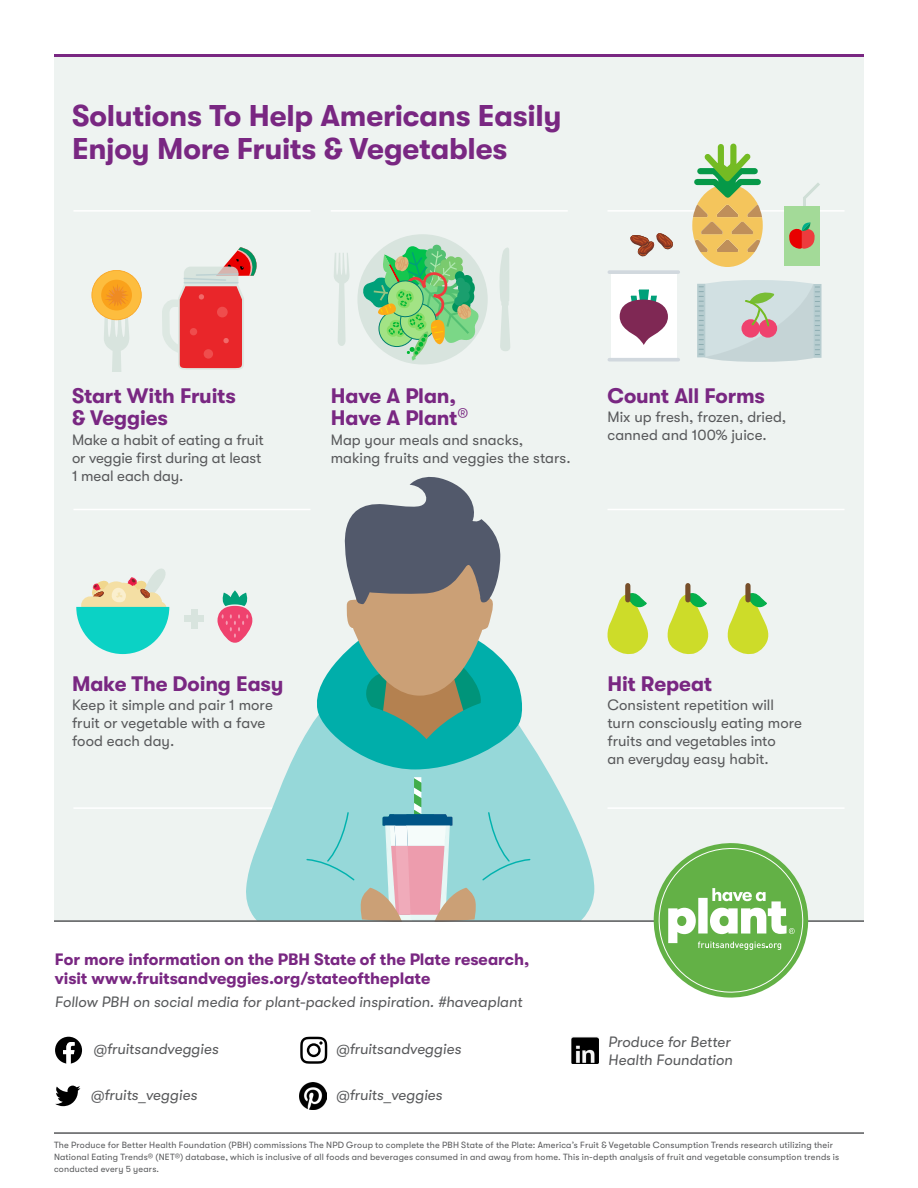
<style>
.page{position:relative;width:918px;height:1188px;background:#fff}
.page>*{position:absolute;margin:0;border:0;box-sizing:border-box;transform-origin:0 0}
.t1{font:700 30px/33px "GT Walsheim";letter-spacing:-.01em;color:#792782}
.t2{font:700 21px/22.5px "GT Walsheim";letter-spacing:-.01em;color:#792782}
.t3{font:700 16.5px/19.5px "GT Walsheim";color:#792782}
.t4{font:15px/18px "GT Walsheim";color:#58595b}
.t5{font:italic 15px/18px "GT Walsheim";letter-spacing:.005em;color:#58595b}
.t6{font:9px/12px "GT Walsheim";letter-spacing:.02em;color:#58595b}
</style>
<div class="page">
<div style="left:54px;top:56px;width:810px;height:867px;background:#eef3f1"></div>
<hr style="left:73px;top:807px;width:237px;height:2px;background:#fff">
<hr style="left:54px;top:54px;width:810px;height:3px;background:#792782">
<svg style="left:217px;top:590px;width:35px;height:53px"></svg>
<svg style="left:55px;top:1086px;width:25px;height:20px"></svg>
<svg style="left:300px;top:1037px;width:27px;height:27px"></svg>
<svg style="left:55px;top:1037px;width:27px;height:27px"></svg>
<img style="left:300px;top:1082px;width:27px;height:27px">
<img style="left:571px;top:1037px;width:27px;height:27px">
<hr style="left:54px;top:1132px;width:810px;height:2px;background:#58595b">
<hr style="left:73px;top:509px;width:237px;height:1px;background:#fff">
<hr style="left:608px;top:509px;width:237px;height:1px;background:#fff">
<hr style="left:73px;top:210px;width:237px;height:2px;background:#fff">
<hr style="left:331px;top:210px;width:237px;height:2px;background:#fff">
<hr style="left:608px;top:210px;width:237px;height:2px;background:#fff">
<hr style="left:608px;top:807px;width:237px;height:2px;background:#fff">
<div style="left:611px;top:274px;width:65px;height:86px;background:#fff"></div>
<hr style="left:609px;top:270px;width:69px;height:4px;background:#d1d8de">
<svg style="left:609px;top:358px;width:69px;height:4px"></svg>
<svg style="left:620px;top:289px;width:48px;height:56px"></svg>
<svg style="left:76px;top:568px;width:93px;height:86px"></svg>
<svg style="left:692px;top:143px;width:71px;height:124px"></svg>
<svg style="left:607px;top:593px;width:42px;height:62px"></svg>
<div style="left:625px;top:586px;width:5px;height:14px;background:#764e2a"></div>
<svg style="left:246px;top:727px;width:349px;height:193px;fill:#96d8d9"></svg>
<svg style="left:310px;top:477px;width:215px;height:293px"></svg>
<svg style="left:306px;top:777px;width:225px;height:143px;background:#a2cdce"></svg>
<div style="left:357px;top:234px;width:131px;height:130px;background:#d8e4de;border-radius:50%"></div>
<svg style="left:334px;top:253px;width:16px;height:93px"></svg>
<svg style="left:499px;top:247px;width:11px;height:104px"></svg>
<svg style="left:362px;top:244px;width:119px;height:117px"></svg>
<div style="left:784px;top:206px;width:36px;height:60px;background:#a3da98"></div>
<svg style="left:789px;top:183px;width:31px;height:66px"></svg>
<svg style="left:667px;top:593px;width:42px;height:62px"></svg>
<div style="left:685px;top:586px;width:5px;height:14px;background:#764e2a"></div>
<svg style="left:727px;top:593px;width:42px;height:62px"></svg>
<div style="left:745px;top:586px;width:6px;height:14px;background:#764e2a"></div>
<div style="left:697px;top:284px;width:8px;height:73px;background:#b7cdd0"></div>
<div style="left:813px;top:284px;width:9px;height:74px;background:#b7cdd0"></div>
<svg style="left:699px;top:280px;width:121px;height:82px;background:#cad1d1"></svg>
<div style="left:184px;top:616px;width:20px;height:6px;background:#d8e4de"></div>
<div style="left:191px;top:609px;width:7px;height:20px;background:#d8e4de"></div>
<div style="left:46px;top:922px;width:827px;height:14px;background:#fff"></div>
<hr style="left:54px;top:920px;width:810px;height:2px;background:#58595b">
<svg style="left:652px;top:843px;width:158px;height:155px"></svg>
<svg style="left:630px;top:233px;width:43px;height:24px"></svg>
<svg style="left:162px;top:247px;width:95px;height:123px"></svg>
<svg style="left:92px;top:270px;width:50px;height:102px"></svg>
<h1 class="t1" style="left:72px;top:99px;width:491px">Solutions To Help Americans Easily<br>Enjoy More Fruits &amp; Vegetables</h1>
<h2 class="t2" style="left:72px;top:384px;width:165px">Start With Fruits &amp; Veggies</h2>
<h3 class="t4" style="left:72px;top:430px;width:193px">Make a habit of eating a fruit or veggie first during at least<br>1 meal each day.</h3>
<h2 class="t2" style="left:331px;top:384px;width:139px">Have A Plan,<br>Have A Plant<sup>®</sup></h2>
<h3 class="t4" style="left:331px;top:430px;width:241px">Map your meals and snacks, making fruits and veggies the stars.</h3>
<h2 class="t2" style="left:608px;top:384px;width:159px">Count All Forms</h2>
<h3 class="t4" style="left:608px;top:408px;width:180px">Mix up fresh, frozen, dried, canned and 100% juice.</h3>
<h2 class="t2" style="left:72px;top:672px;width:213px">Make The Doing Easy</h2>
<h3 class="t4" style="left:72px;top:696px;width:202px">Keep it simple and pair 1 more fruit or vegetable with a fave food each day.</h3>
<h3 class="t3" style="left:55px;top:949px;width:476px">For more information on the PBH State of the Plate research, visit www.fruitsandveggies.org/stateoftheplate</h3>
<h3 class="t5" style="left:55px;top:993px;width:469px">Follow PBH on social media for plant-packed inspiration. #haveaplant</h3>
<h3 class="t5" style="left:93px;top:1040px;width:127px">@fruitsandveggies</h3>
<h3 class="t5" style="left:336px;top:1040px;width:127px">@fruitsandveggies</h3>
<h3 class="t5" style="left:91px;top:1086px;width:108px">@fruits_veggies</h3>
<h3 class="t5" style="left:336px;top:1086px;width:108px">@fruits_veggies</h3>
<h2 class="t2" style="left:608px;top:672px;width:106px">Hit Repeat</h2>
<h3 class="t4" style="left:608px;top:696px;width:196px">Consistent repetition will turn consciously eating more fruits and vegetables into<br>an everyday easy habit.</h3>
<h3 class="t5" style="left:608px;top:1033px;width:126px">Produce for Better<br>Health Foundation</h3>
<p class="t6" style="left:54px;top:1139px;width:787px">The Produce for Better Health Foundation (PBH) commissions The NPD Group to complete the PBH State of the Plate: America’s Fruit &amp; Vegetable Consumption Trends research utilizing their<br>National Eating Trends® (NET®) database, which is inclusive of all foods and beverages consumed in and away from home. This in-depth analysis of fruit and vegetable consumption trends is conducted every 5 years.</p>
</div>
